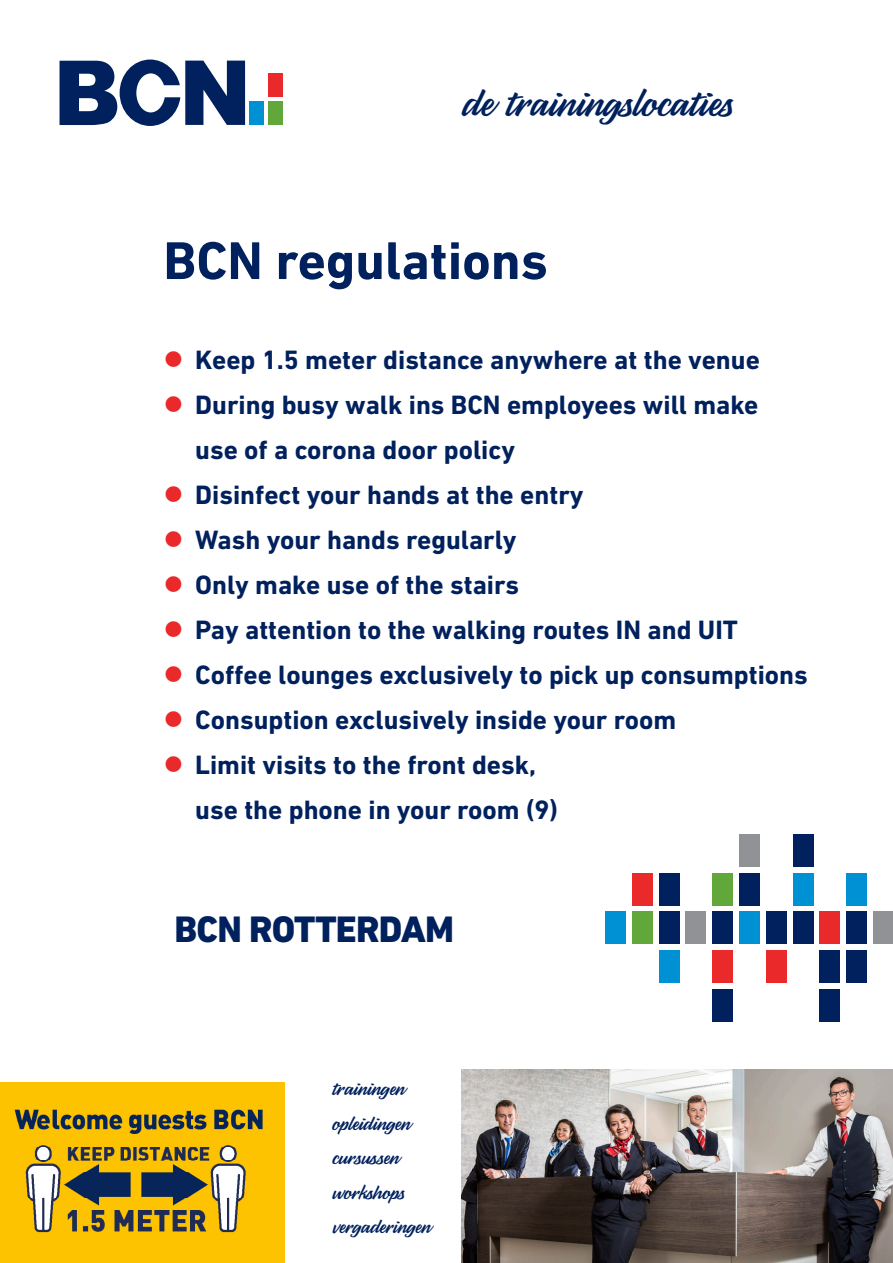
<style>
.page{position:relative;width:893px;height:1263px;background:#fff}
.page>*{position:absolute;margin:0;border:0;box-sizing:border-box;transform-origin:0 0}
.t1{font:700 54px "DIN Next LT Pro";color:#00215d}
.t2{font:45px "Parsley Script";color:#00215d}
.t3{font:800 37.5px "DIN Next LT Pro";letter-spacing:-.02em;color:#00215d}
.t4{font:700 27px/45px "DIN Next LT Pro";color:#00215d}
.t5{font:22.5px "Parsley Script";color:#00215d}
.s1{color:#e9292a}
</style>
<div class="page">
<img style="left:461px;top:1069px;width:432px;height:194px">
<div style="left:632px;top:873px;width:21px;height:32px;background:#e9292a"></div>
<div style="left:659px;top:873px;width:20px;height:32px;background:#00215d"></div>
<div style="left:712px;top:873px;width:21px;height:32px;background:#61a73a"></div>
<div style="left:739px;top:873px;width:21px;height:32px;background:#00215d"></div>
<div style="left:793px;top:873px;width:20px;height:32px;background:#0090d4"></div>
<div style="left:846px;top:873px;width:21px;height:32px;background:#0090d4"></div>
<div style="left:739px;top:834px;width:21px;height:33px;background:#919295"></div>
<div style="left:793px;top:834px;width:20px;height:33px;background:#00215d"></div>
<div style="left:605px;top:911px;width:21px;height:33px;background:#0090d4"></div>
<div style="left:632px;top:911px;width:21px;height:33px;background:#61a73a"></div>
<div style="left:659px;top:911px;width:20px;height:33px;background:#00215d"></div>
<div style="left:685px;top:911px;width:21px;height:33px;background:#919295"></div>
<div style="left:712px;top:911px;width:21px;height:33px;background:#00215d"></div>
<div style="left:739px;top:911px;width:21px;height:33px;background:#0090d4"></div>
<div style="left:766px;top:911px;width:21px;height:33px;background:#00215d"></div>
<div style="left:793px;top:911px;width:20px;height:33px;background:#00215d"></div>
<div style="left:819px;top:911px;width:21px;height:33px;background:#e9292a"></div>
<div style="left:846px;top:911px;width:21px;height:33px;background:#00215d"></div>
<div style="left:873px;top:911px;width:20px;height:33px;background:#919295"></div>
<div style="left:659px;top:950px;width:20px;height:33px;background:#0090d4"></div>
<div style="left:712px;top:950px;width:21px;height:33px;background:#e9292a"></div>
<div style="left:766px;top:950px;width:21px;height:33px;background:#e9292a"></div>
<div style="left:819px;top:950px;width:21px;height:33px;background:#00215d"></div>
<div style="left:846px;top:950px;width:21px;height:33px;background:#00215d"></div>
<div style="left:712px;top:989px;width:21px;height:32px;background:#00215d"></div>
<div style="left:819px;top:989px;width:21px;height:32px;background:#00215d"></div>
<div style="left:268px;top:73px;width:15px;height:24px;background:#e9292a"></div>
<div style="left:268px;top:101px;width:15px;height:24px;background:#61a73a"></div>
<div style="left:249px;top:101px;width:15px;height:24px;background:#0090d4"></div>
<svg style="left:60px;top:60px;width:185px;height:66px"></svg>
<div style="left:0;top:1082px;width:285px;height:181px;background:#fdc300"></div>
<img style="left:14px;top:1109px;width:249px;height:124px">
<p class="t2" style="left:461px;top:80px;width:272px">de trainingslocaties</p>
<p class="t1" style="left:163px;top:229px;width:386px">BCN regulations</p>
<p class="t4" style="left:163px;top:337px;width:598px"><span class="s1">●</span> Keep 1.5 meter distance anywhere at the venue</p>
<p class="t4" style="left:195px;top:382px;width:565px;text-indent:-32px"><span class="s1">●</span> During busy walk ins BCN employees will make use of a corona door policy</p>
<p class="t4" style="left:163px;top:472px;width:422px"><span class="s1">●</span> Disinfect your hands at the entry</p>
<p class="t4" style="left:163px;top:517px;width:355px"><span class="s1">●</span> Wash your hands regularly</p>
<p class="t4" style="left:163px;top:562px;width:357px"><span class="s1">●</span> Only make use of the stairs</p>
<p class="t4" style="left:163px;top:607px;width:576px"><span class="s1">●</span> Pay attention to the walking routes IN and UIT</p>
<p class="t4" style="left:163px;top:652px;width:646px"><span class="s1">●</span> Coffee lounges exclusively to pick up consumptions</p>
<p class="t4" style="left:163px;top:697px;width:514px"><span class="s1">●</span> Consuption exclusively inside your room</p>
<p class="t4" style="left:163px;top:742px;width:374px"><span class="s1">●</span> Limit visits to the front desk,</p>
<p class="t4" style="left:195px;top:787px;width:364px">use the phone in your room (9)</p>
<p class="t3" style="left:174px;top:907px;width:281px">BCN ROTTERDAM</p>
<p class="t5" style="left:332px;top:1077px;width:74px">trainingen</p>
<p class="t5" style="left:332px;top:1112px;width:80px">opleidingen</p>
<p class="t5" style="left:332px;top:1146px;width:68px">cursussen</p>
<p class="t5" style="left:332px;top:1181px;width:74px">workshops</p>
<p class="t5" style="left:332px;top:1215px;width:100px">vergaderingen</p>
</div>
